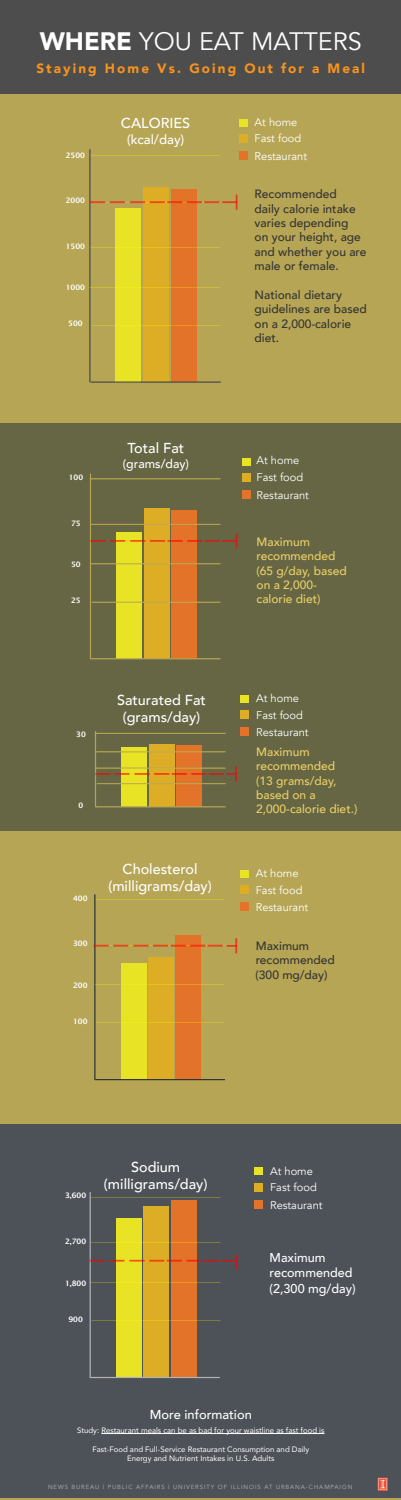
<style>
.page{position:relative;width:401px;height:1500px;background:#fff}
.page>*{position:absolute;margin:0;border:0;box-sizing:border-box;transform-origin:0 0}
.t1{font:25.2px "Avenir";color:#fff}
.t2{font:500 14.4px/17.3px "Avenir";color:#fff;text-align:center}
.t3{font:900 13.5px "Avenir";letter-spacing:.155em;color:#f7931e}
.t4{font:500 13.2px "Avenir";color:#fff}
.t5{font:500 12.9px "Avenir";color:#fff}
.t6{font:500 12.72px/15.3px "Avenir";color:#fff}
.t7{font:500 12.3px "Avenir";color:#fff}
.t8{font:500 12px/14.4px "Avenir";color:#333}
.t9{font:500 12px/14.4px "Avenir";color:#ebd065}
.t10{font:11.1px/16.6px "Avenir";color:#fff}
.t11{font:7.8px/9.4px "Avenir";color:#fff;text-align:center}
.t12{font:600 7.5px "Lucida Sans";color:#fff}
.t13{font:6px "Avenir";letter-spacing:.155em;color:#b3b3b3}
.s1{font-weight:900}
</style>
<div class="page">
<div style="left:0;top:0;width:401px;height:95px;background:#4d4d4d"></div>
<div style="left:0;top:95px;width:401px;height:1404px;background:#b6a555"></div>
<hr style="left:89px;top:149px;width:2px;height:233px;background:#4d4d4d">
<div style="left:115px;top:208px;width:26px;height:174px;background:#e8e325"></div>
<div style="left:143px;top:187px;width:26px;height:195px;background:#ddad26"></div>
<div style="left:172px;top:189px;width:25px;height:193px;background:#e27329"></div>
<hr style="left:91px;top:381px;width:130px;height:2px;background:#4d4d4d">
<div style="left:0;top:423px;width:401px;height:407px;background:#664"></div>
<hr style="left:90px;top:473px;width:1px;height:186px;background:#b6a555">
<div style="left:116px;top:532px;width:26px;height:127px;background:#e8e325"></div>
<div style="left:144px;top:508px;width:25px;height:151px;background:#ddad26"></div>
<div style="left:171px;top:511px;width:25px;height:148px;background:#e27329"></div>
<hr style="left:90px;top:658px;width:130px;height:1px;background:#b6a555">
<hr style="left:90px;top:563px;width:130px;height:1px;background:#b6a555">
<hr style="left:91px;top:524px;width:129px;height:1px;background:#b6a555">
<hr style="left:91px;top:479px;width:129px;height:1px;background:#b6a555">
<hr style="left:92px;top:602px;width:128px;height:1px;background:#b6a555">
<hr style="left:95px;top:731px;width:1px;height:76px;background:#b6a555">
<div style="left:121px;top:748px;width:26px;height:59px;background:#e8e325"></div>
<div style="left:149px;top:744px;width:25px;height:63px;background:#ddad26"></div>
<div style="left:176px;top:745px;width:25px;height:62px;background:#e27329"></div>
<hr style="left:95px;top:806px;width:130px;height:1px;background:#b6a555">
<hr style="left:96px;top:751px;width:129px;height:1px;background:#b6a555">
<hr style="left:96px;top:733px;width:129px;height:1px;background:#b6a555">
<hr style="left:97px;top:783px;width:128px;height:1px;background:#b6a555">
<div style="left:240px;top:728px;width:9px;height:8px;background:#e27329"></div>
<div style="left:240px;top:710px;width:9px;height:9px;background:#ddad26"></div>
<div style="left:240px;top:695px;width:9px;height:7px;background:#e8e325"></div>
<hr style="left:94px;top:894px;width:1px;height:185px;background:#333">
<div style="left:121px;top:963px;width:25px;height:116px;background:#e8e325"></div>
<div style="left:148px;top:956px;width:25px;height:123px;background:#ddad26"></div>
<div style="left:176px;top:935px;width:25px;height:144px;background:#e27329"></div>
<hr style="left:95px;top:1079px;width:130px;height:1px;background:#333">
<div style="left:240px;top:902px;width:8px;height:9px;background:#e27329"></div>
<div style="left:240px;top:885px;width:8px;height:9px;background:#ddad26"></div>
<div style="left:240px;top:870px;width:8px;height:7px;background:#e8e325"></div>
<div style="left:239px;top:152px;width:8px;height:8px;background:#e27329"></div>
<div style="left:239px;top:134px;width:8px;height:9px;background:#ddad26"></div>
<div style="left:239px;top:119px;width:8px;height:7px;background:#e8e325"></div>
<div style="left:0;top:1124px;width:401px;height:373px;background:#4d5258"></div>
<hr style="left:90px;top:1192px;width:1px;height:185px;background:#b3b3b3">
<div style="left:116px;top:1218px;width:26px;height:159px;background:#e8e325"></div>
<div style="left:144px;top:1206px;width:25px;height:171px;background:#ddad26"></div>
<div style="left:171px;top:1200px;width:25px;height:177px;background:#e27329"></div>
<div style="left:254px;top:1200px;width:9px;height:8px;background:#e27329"></div>
<div style="left:254px;top:1183px;width:9px;height:8px;background:#ddad26"></div>
<div style="left:254px;top:1167px;width:9px;height:8px;background:#e8e325"></div>
<svg style="left:90px;top:1254px;width:147px;height:15px"></svg>
<hr style="left:90px;top:1376px;width:130px;height:2px;background:#b3b3b3">
<svg style="left:90px;top:533px;width:147px;height:15px"></svg>
<svg style="left:93px;top:938px;width:144px;height:15px"></svg>
<hr style="left:101px;top:1433px;width:223px;height:1px;background:#fff">
<div style="left:242px;top:490px;width:9px;height:9px;background:#e27329"></div>
<div style="left:242px;top:473px;width:9px;height:9px;background:#ddad26"></div>
<div style="left:242px;top:458px;width:9px;height:7px;background:#e8e325"></div>
<svg style="left:95px;top:766px;width:142px;height:15px"></svg>
<svg style="left:90px;top:195px;width:147px;height:15px"></svg>
<svg style="left:377px;top:1477px;width:10px;height:13px"></svg>
<h1 class="t1" style="left:40px;top:27px;width:324px"><span class="s1">WHERE</span> YOU EAT MATTERS</h1>
<p class="t3" style="left:36px;top:57px;width:330px">Staying Home Vs. Going Out for a Meal</p>
<p class="t12" style="left:66px;top:151px;width:21px">2500</p>
<p class="t12" style="left:66px;top:196px;width:21px">2000</p>
<p class="t12" style="left:66px;top:242px;width:21px">1500</p>
<p class="t12" style="left:66px;top:283px;width:21px">1000</p>
<p class="t12" style="left:68px;top:319px;width:16px">500</p>
<p class="t2" style="left:121px;top:114px;width:71px">CALORIES</p>
<p class="t4" style="left:127px;top:128px;width:59px">(kcal/day)</p>
<p class="t10" style="left:255px;top:114px;width:48px">At home<br>Fast food</p>
<p class="t10" style="left:255px;top:148px;width:54px">Restaurant</p>
<p class="t8" style="left:255px;top:186px;width:113px">Recommended<br>daily calorie intake varies depending<br>on your height, age and whether you are male or female.</p>
<p class="t8" style="left:255px;top:287px;width:114px">National dietary guidelines are based on a 2,000-calorie diet.</p>
<p class="t12" style="left:69px;top:473px;width:16px">100</p>
<p class="t12" style="left:71px;top:518px;width:11px">75</p>
<p class="t12" style="left:71px;top:560px;width:11px">50</p>
<p class="t12" style="left:71px;top:596px;width:11px">25</p>
<p class="t2" style="left:128px;top:438px;width:58px">Total Fat</p>
<p class="t7" style="left:123px;top:453px;width:68px">(grams/day)</p>
<p class="t10" style="left:256px;top:452px;width:48px">At home<br>Fast food</p>
<p class="t10" style="left:256px;top:486px;width:54px">Restaurant</p>
<p class="t9" style="left:256px;top:534px;width:92px">Maximum recommended (65 g/day, based on a 2,000- calorie diet)</p>
<p class="t12" style="left:76px;top:730px;width:11px">30</p>
<p class="t12" style="left:79px;top:800px;width:6px">0</p>
<p class="t12" style="left:73px;top:893px;width:16px">400</p>
<p class="t12" style="left:73px;top:939px;width:16px">300</p>
<p class="t12" style="left:73px;top:981px;width:16px">200</p>
<p class="t12" style="left:73px;top:1017px;width:16px">100</p>
<p class="t2" style="left:117px;top:690px;width:90px">Saturated Fat (grams/day)</p>
<p class="t10" style="left:256px;top:690px;width:48px">At home<br>Fast food</p>
<p class="t10" style="left:256px;top:724px;width:54px">Restaurant</p>
<p class="t9" style="left:256px;top:744px;width:103px">Maximum recommended<br>(13 grams/day, based on a<br>2,000-calorie diet.)</p>
<p class="t2" style="left:108px;top:859px;width:105px">Cholesterol (milligrams/day)</p>
<p class="t10" style="left:256px;top:865px;width:48px">At home<br>Fast food</p>
<p class="t10" style="left:256px;top:899px;width:54px">Restaurant</p>
<p class="t8" style="left:256px;top:937px;width:81px">Maximum recommended (300 mg/day)</p>
<p class="t12" style="left:65px;top:1191px;width:23px">3,600</p>
<p class="t12" style="left:65px;top:1237px;width:23px">2,700</p>
<p class="t12" style="left:65px;top:1278px;width:23px">1,800</p>
<p class="t12" style="left:68px;top:1314px;width:16px">900</p>
<p class="t2" style="left:104px;top:1157px;width:105px">Sodium (milligrams/day)</p>
<p class="t10" style="left:270px;top:1162px;width:48px">At home<br>Fast food</p>
<p class="t10" style="left:270px;top:1197px;width:54px">Restaurant</p>
<p class="t6" style="left:270px;top:1249px;width:87px">Maximum recommended (2,300 mg/day)</p>
<p class="t5" style="left:150px;top:1403px;width:104px">More information</p>
<p class="t11" style="left:77px;top:1425px;width:249px">Study: Restaurant meals can be as bad for your waistline as fast food is</p>
<p class="t11" style="left:92px;top:1444px;width:218px">Fast-Food and Full-Service Restaurant Consumption and Daily<br>Energy and Nutrient Intakes in U.S. Adults</p>
<p class="t13" style="left:48px;top:1483px;width:306px">NEWS BUREAU | PUBLIC AFFAIRS | UNIVERSITY OF ILLINOIS AT URBANA-CHAMPAIGN</p>
</div>
